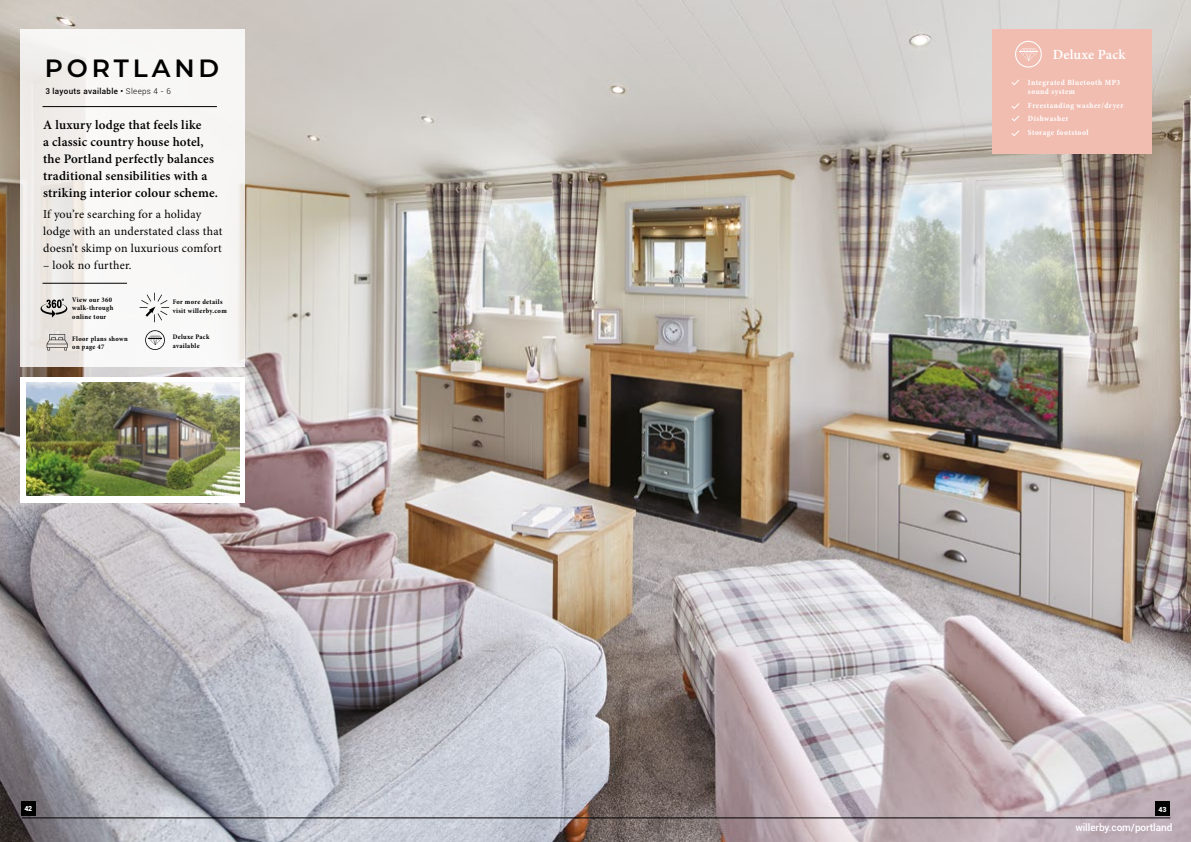
<style>
.page{position:relative;width:1191px;height:842px;background:#fff}
.page>*{position:absolute;margin:0;border:0;box-sizing:border-box;transform-origin:0 0}
.t1{font:600 25px "Montserrat";letter-spacing:.155em;color:#000}
.t2{font:600 14px "Minion Pro";letter-spacing:.01em;color:#fff}
.t3{font:600 13px/17px "Minion Pro";letter-spacing:.015em;color:#000}
.t4{font:12px/17px "Minion Pro";letter-spacing:.02em;color:#000}
.t5{font:500 10px "Roboto";letter-spacing:-.005em;color:#fff}
.t6{font:700 condensed 8px/13.6px "Minion Pro";letter-spacing:.055em;color:#fff}
.t7{font:500 8px "Roboto";letter-spacing:.04em;color:#000}
.t8{font:700 condensed 7px/8.4px "Minion Pro";letter-spacing:.05em;color:#000}
.t9{font:900 7px "Roboto";color:#fff}
.s1{font-weight:300}
</style>
<div class="page">
<img style="left:0;top:0;width:1191px;height:842px">
<svg style="left:21px;top:30px;width:224px;height:337px;fill:#f7f6f5"></svg>
<div style="left:21px;top:377px;width:224px;height:125px;background:#fff"></div>
<img style="left:27px;top:383px;width:213px;height:112px">
<hr style="left:22px;top:817px;width:1148px;height:1px;background:#000">
<hr style="left:43px;top:106px;width:174px;height:1px;background:#000">
<hr style="left:43px;top:283px;width:84px;height:1px;background:#000">
<svg style="left:139px;top:293px;width:30px;height:29px"></svg>
<svg style="left:47px;top:334px;width:21px;height:16px"></svg>
<svg style="left:41px;top:299px;width:26px;height:19px"></svg>
<div style="left:21px;top:801px;width:15px;height:15px;background:#000"></div>
<div style="left:1155px;top:801px;width:14px;height:15px;background:#000"></div>
<div style="left:992px;top:30px;width:160px;height:124px;background:#f1bdb1"></div>
<svg style="left:145px;top:330px;width:20px;height:20px"></svg>
<svg style="left:1015px;top:41px;width:26px;height:27px"></svg>
<svg style="left:1011px;top:79px;width:8px;height:6px"></svg>
<svg style="left:1011px;top:103px;width:8px;height:6px"></svg>
<svg style="left:1011px;top:116px;width:8px;height:5px"></svg>
<svg style="left:1011px;top:130px;width:8px;height:6px"></svg>
<h1 class="t1" style="left:45px;top:50px;width:176px">PORTLAND</h1>
<p class="t7" style="left:45px;top:86px;width:127px">3 layouts available • <span class="s1">Sleeps 4 - 6</span></p>
<p class="t3" style="left:43px;top:116px;width:176px">A luxury lodge that feels like<br>a classic country house hotel, the Portland perfectly balances traditional sensibilities with a striking interior colour scheme.</p>
<p class="t4" style="left:43px;top:206px;width:181px">If you’re searching for a holiday lodge with an understated class that doesn’t skimp on luxurious comfort</p>
<p class="t4" style="left:43px;top:257px;width:90px">– look no further.</p>
<p class="t8" style="left:72px;top:296px;width:43px">View our 360 walk-through online tour</p>
<p class="t8" style="left:173px;top:298px;width:56px">For more details visit willerby.com</p>
<p class="t8" style="left:72px;top:334px;width:57px">Floor plans shown on page 47</p>
<p class="t8" style="left:173px;top:333px;width:38px">Deluxe Pack available</p>
<p class="t2" style="left:1052px;top:44px;width:74px">Deluxe Pack</p>
<p class="t6" style="left:1028px;top:77px;width:94px;line-height:9.6px">Integrated Bluetooth MP3 sound system</p>
<p class="t6" style="left:1028px;top:98px;width:97px">Freestanding washer/dryer<br>Dishwasher<br>Storage footstool</p>
<p class="t9" style="left:24px;top:804px;width:10px">42</p>
<p class="t9" style="left:1158px;top:804px;width:10px">43</p>
<p class="t5" style="left:1075px;top:820px;width:98px">willerby.com/portland</p>
</div>
